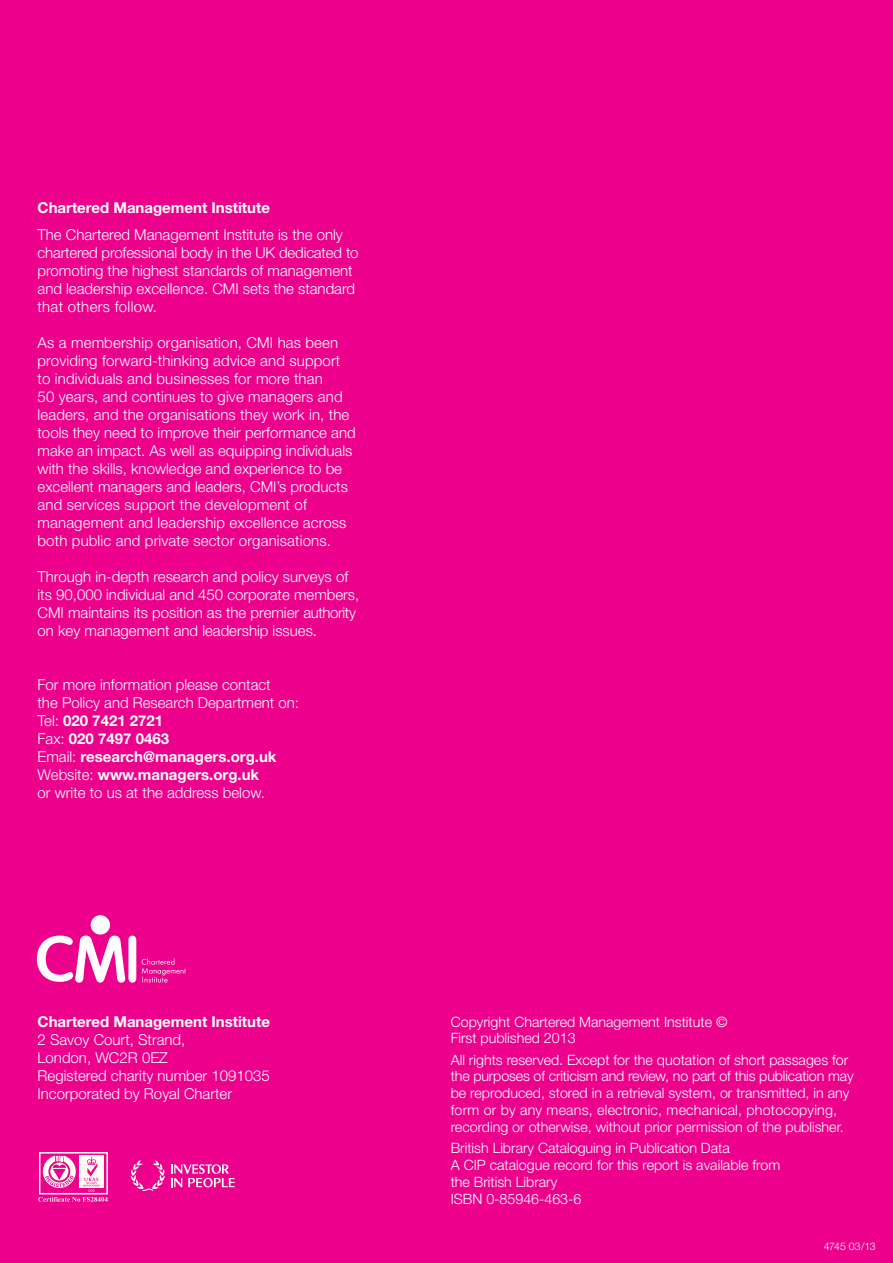
<style>
.page{position:relative;width:893px;height:1263px;background:#ec008c}
.page>*{position:absolute;margin:0;border:0;box-sizing:border-box;transform-origin:0 0}
.t1{font:300 15px/18px "Helvetica Neue";color:#fff}
.t2{font:700 15px "Helvetica Neue";color:#fff}
.t3{font:300 14.25px/16.8px "Helvetica Neue";color:#fff}
.t4{font:300 10.5px "Helvetica Neue";letter-spacing:-.04em;color:#fff}
.s1{font-weight:700}
</style>
<div class="page">
<svg style="left:37px;top:935px;width:99px;height:48px"></svg>
<div style="left:91px;top:915px;width:19px;height:19px;background:#fff;border-radius:50%"></div>
<svg style="left:142px;top:958px;width:44px;height:24px"></svg>
<div style="left:39px;top:1152px;width:69px;height:42px;border:2px solid #fffef5"></div>
<svg style="left:38px;top:1155px;width:70px;height:47px"></svg>
<svg style="left:131px;top:1160px;width:34px;height:31px"></svg>
<svg style="left:171px;top:1164px;width:64px;height:23px"></svg>
<p class="t2" style="left:38px;top:198px;width:234px">Chartered Management Institute</p>
<p class="t1" style="left:38px;top:225px;width:323px">The Chartered Management Institute is the only chartered professional body in the UK dedicated to promoting the highest standards of management and leadership excellence. CMI sets the standard that others follow.</p>
<p class="t1" style="left:38px;top:334px;width:320px">As a membership organisation, CMI has been providing forward-thinking advice and support to individuals and businesses for more than<br>50 years, and continues to give managers and leaders, and the organisations they work in, the tools they need to improve their performance and make an impact. As well as equipping individuals with the skills, knowledge and experience to be excellent managers and leaders, CMI’s products and services support the development of management and leadership excellence across both public and private sector organisations.</p>
<p class="t1" style="left:38px;top:568px;width:323px">Through in-depth research and policy surveys of its 90,000 individual and 450 corporate members, CMI maintains its position as the premier authority on key management and leadership issues.</p>
<p class="t1" style="left:38px;top:676px;width:263px">For more information please contact<br>the Policy and Research Department on:<br>Tel: <span class="s1">020 7421 2721<br></span>Fax: <span class="s1">020 7497 0463<br></span>Email: <span class="s1">research@managers.org.uk<br></span>Website: <span class="s1">www.managers.org.uk<br></span>or write to us at the address below.</p>
<p class="t2" style="left:38px;top:1012px;width:234px">Chartered Management Institute</p>
<p class="t1" style="left:38px;top:1030px;width:234px">2 Savoy Court, Strand,<br>London, WC2R 0EZ<br>Registered charity number 1091035<br>Incorporated by Royal Charter</p>
<p class="t3" style="left:451px;top:1013px;width:278px">Copyright Chartered Management Institute ©<br>First published 2013</p>
<p class="t3" style="left:451px;top:1051px;width:404px">All rights reserved. Except for the quotation of short passages for the purposes of criticism and review, no part of this publication may be reproduced, stored in a retrieval system, or transmitted, in any form or by any means, electronic, mechanical, photocopying, recording or otherwise, without prior permission of the publisher.</p>
<p class="t3" style="left:451px;top:1139px;width:331px">British Library Cataloguing in Publication Data<br>A CIP catalogue record for this report is available from the British Library<br>ISBN 0-85946-463-6</p>
<p class="t4" style="left:824px;top:1240px;width:53px">4745 03/13</p>
</div>
